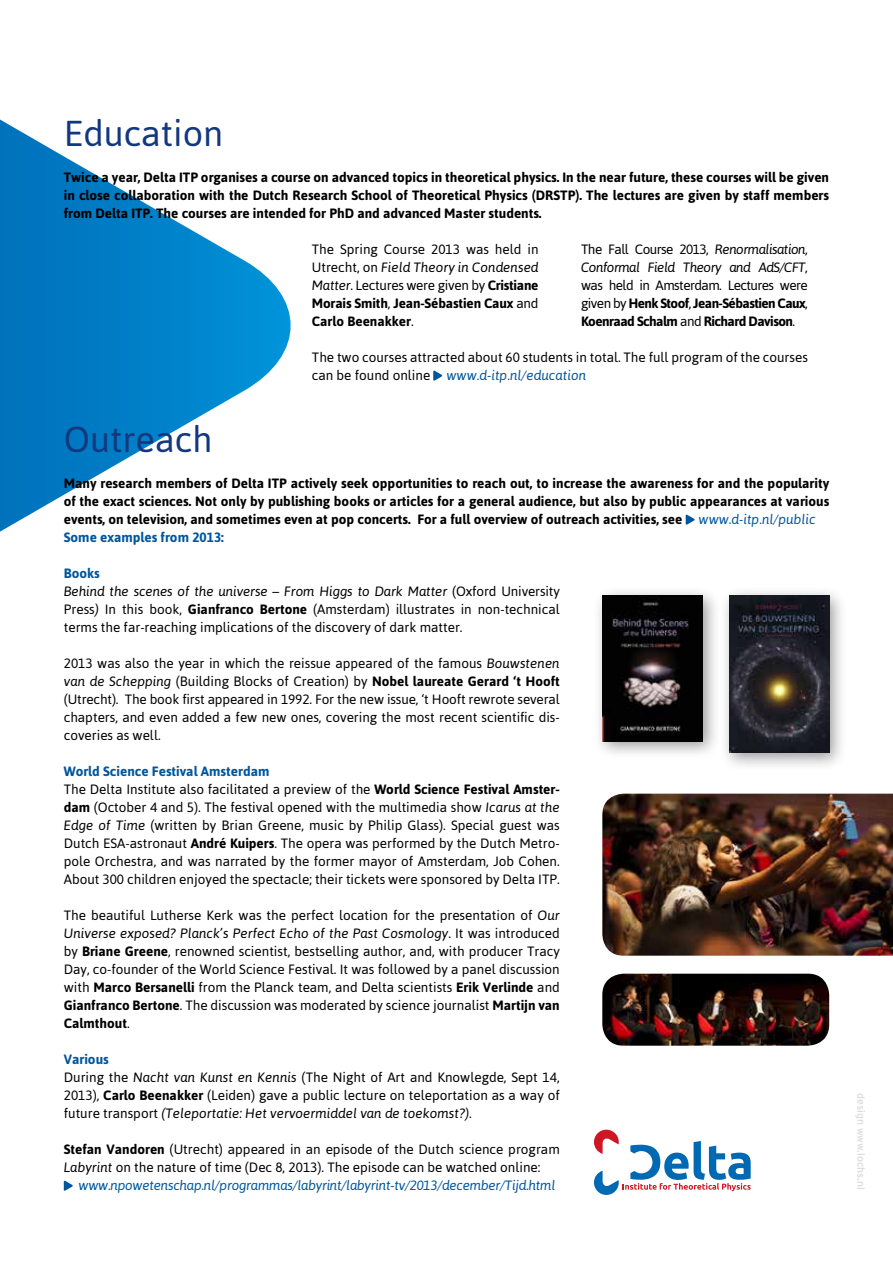
<style>
.page{position:relative;width:893px;height:1263px;background:#fff}
.page>*{position:absolute;margin:0;border:0;box-sizing:border-box;transform-origin:0 0}
.t1{font:36px "Asap";color:#14387f}
.t2{font:13.5px/18px "Asap";color:#000}
.t3{font:700 13.5px/18px "Asap";color:#000;text-align:justify}
.t4{font:italic 13.5px "Asap";letter-spacing:-.02em;color:#00569d}
.t5{font:10.5px "Interstate";color:#dadada}
.s1{font-style:italic}
.s2{font-weight:700}
.s3{font-style:italic;color:#00569d}
.s4{font-weight:400;font-style:italic;color:#00569d}
.s5{color:#00569d}
.s6{font-weight:700;color:#00569d}
</style>
<div class="page">
<svg style="left:594px;top:1130px;width:157px;height:65px"></svg>
<svg style="left:0;top:119px;width:291px;height:413px"></svg>
<img style="left:602px;top:974px;width:227px;height:72px">
<div style="left:719px;top:585px;width:128px;height:186px;background:#000;opacity:.4"></div>
<img style="left:729px;top:596px;width:100px;height:157px">
<div style="left:592px;top:585px;width:129px;height:175px;background:#000;opacity:.4"></div>
<img style="left:602px;top:596px;width:100px;height:145px">
<img style="left:602px;top:794px;width:291px;height:162px">
<svg style="left:64px;top:1180px;width:9px;height:11px"></svg>
<svg style="left:686px;top:514px;width:9px;height:11px"></svg>
<svg style="left:433px;top:370px;width:9px;height:11px"></svg>
<h1 class="t1" style="left:64px;top:112px;width:161px">Education</h1>
<p class="t3" style="left:64px;top:168px;width:767px">Twice a year, Delta ITP organises a course on advanced topics in theoretical physics. In the near future, these courses will be given in close collaboration with the Dutch Research School of Theoretical Physics (DRSTP). The lectures are given by staff members from Delta ITP. The courses are intended for PhD and advanced Master students.</p>
<p class="t2" style="left:312px;top:240px;width:228px;text-align:justify">The Spring Course 2013 was held in Utrecht, on <span class="s1">Field Theory in Condensed Matter</span>. Lectures were given by <span class="s2">Cristiane Morais Smith</span>, <span class="s2">Jean-Sébastien Caux</span> and <span class="s2">Carlo Beenakker</span>.</p>
<p class="t2" style="left:581px;top:240px;width:228px;text-align:justify">The Fall Course 2013, <span class="s1">Renormalisation, Conformal Field Theory and AdS/CFT</span>, was held in Amsterdam. Lectures were given by <span class="s2">Henk Stoof</span>, <span class="s2">Jean-Sébastien Caux</span>, <span class="s2">Koenraad Schalm</span> and <span class="s2">Richard Davison</span>.</p>
<p class="t2" style="left:312px;top:348px;width:498px">The two courses attracted about 60 students in total. The full program of the courses can be found online <span class="s3">www.d-itp.nl/education</span></p>
<h1 class="t1" style="left:64px;top:418px;width:150px">Outreach</h1>
<p class="t3" style="left:64px;top:474px;width:767px;text-align:left">Many research members of Delta ITP actively seek opportunities to reach out, to increase the awareness for and the popularity of the exact sciences. Not only by publishing books or articles for a general audience, but also by public appearances at various events, on television, and sometimes even at pop concerts. For a full overview of outreach activities, see <span class="s4">www.d-itp.nl/public </span><span class="s5">Some examples from 2013:</span></p>
<p class="t2" style="left:64px;top:564px;width:498px"><span class="s6">Books<br></span><span class="s1">Behind the scenes of the universe – From Higgs to Dark Matter</span> (Oxford University Press<span class="s1">)</span> In this book, <span class="s2">Gianfranco Bertone</span> (Amsterdam) illustrates in non-technical terms the far-reaching implications of the discovery of dark matter.</p>
<p class="t2" style="left:64px;top:654px;width:498px;text-align:justify">2013 was also the year in which the reissue appeared of the famous <span class="s1">Bouwstenen van de Schepping</span> (Building Blocks of Creation) by <span class="s2">Nobel laureate Gerard ‘t Hooft </span>(Utrecht). The book first appeared in 1992. For the new issue, ‘t Hooft rewrote several chapters, and even added a few new ones, covering the most recent scientific dis&shy;coveries as well.</p>
<p class="t2" style="left:64px;top:762px;width:497px"><span class="s6">World Science Festival Amsterdam<br></span>The Delta Institute also facilitated a preview of the <span class="s2">World Science Festival Amster&shy;dam</span> (October 4 and 5). The festival opened with the multimedia show <span class="s1">Icarus at the Edge of Time</span> (written by Brian Greene, music by Philip Glass). Special guest was Dutch ESA-astronaut <span class="s2">André Kuipers</span>. The opera was performed by the Dutch Metro&shy;pole Orchestra, and was narrated by the former mayor of Amsterdam, Job Cohen.<br>About 300 children enjoyed the spectacle; their tickets were sponsored by Delta ITP.</p>
<p class="t2" style="left:64px;top:906px;width:498px;text-align:justify">The beautiful Lutherse Kerk was the perfect location for the presentation of <span class="s1">Our Universe exposed? Planck’s Perfect Echo of the Past Cosmology</span>. It was introduced by <span class="s2">Briane Greene</span>, renowned scientist, bestselling author, and, with producer Tracy Day, co-founder of the World Science Festival. It was followed by a panel discussion with <span class="s2">Marco Bersanelli</span> from the Planck team, and Delta scientists <span class="s2">Erik Verlinde</span> and <span class="s2">Gianfranco Bertone</span>. The discussion was moderated by science journalist <span class="s2">Martijn van Calmthout</span>.</p>
<p class="t2" style="left:64px;top:1050px;width:497px"><span class="s6">Various<br></span>During the <span class="s1">Nacht van Kunst en Kennis</span> (The Night of Art and Knowlegde, Sept 14, 2013), <span class="s2">Carlo Beenakker</span> (Leiden) gave a public lecture on teleportation as a way of future transport <span class="s1">(Teleportatie: Het vervoermiddel van de toekomst?)</span>.</p>
<p class="t2" style="left:64px;top:1140px;width:497px"><span class="s2">Stefan Vandoren</span> (Utrecht) appeared in an episode of the Dutch science program<br><span class="s1">Labyrint</span> on the nature of time (Dec 8, 2013). The episode can be watched online:</p>
<p class="t4" style="left:79px;top:1177px;width:478px">www.npowetenschap.nl/programmas/labyrint/labyrint-tv/2013/december/Tijd.html</p>
<p class="t5" style="left:867px;top:1093px;width:98px;rotate:90deg">design www.lochs.nl</p>
</div>
